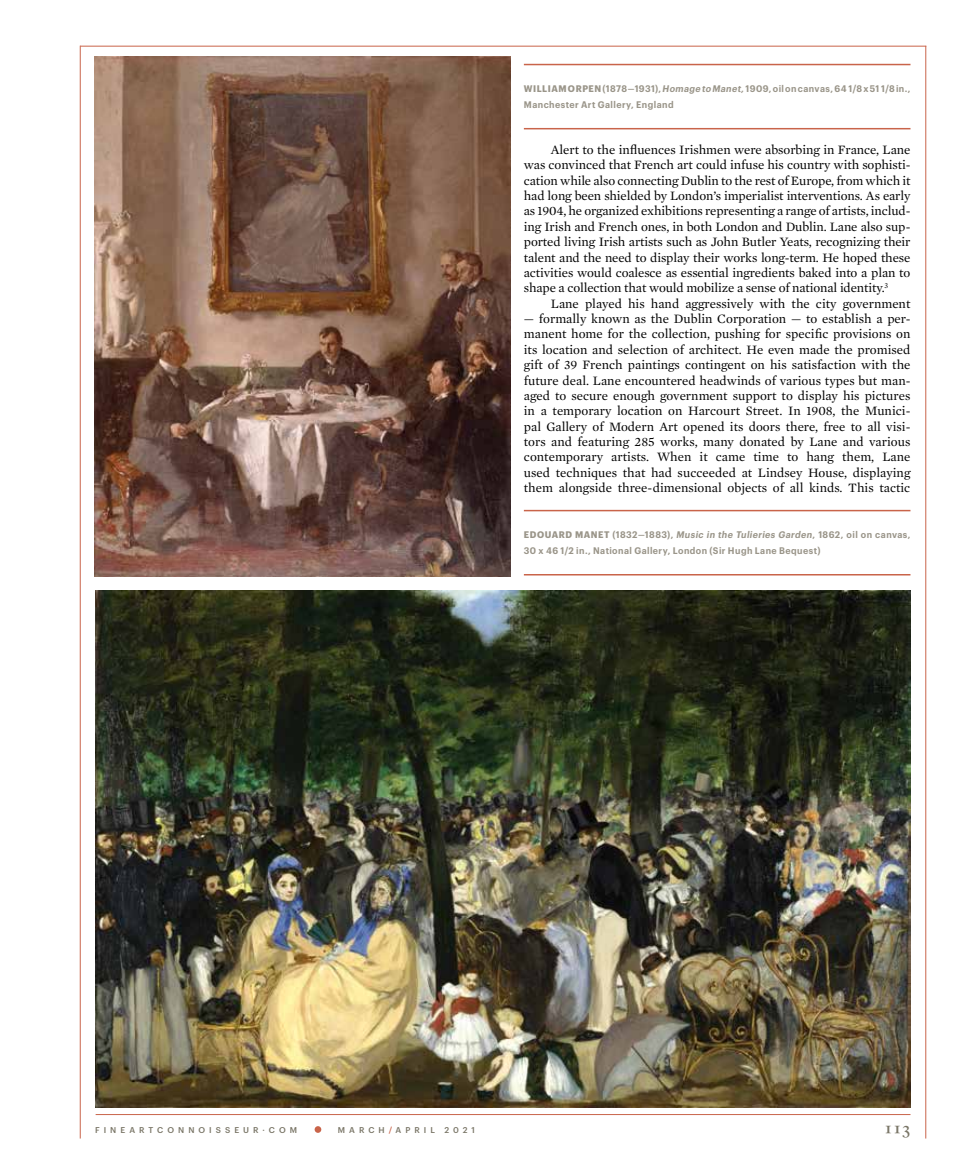
<style>
.page{position:relative;width:972px;height:1175px;background:#fff}
.page>*{position:absolute;margin:0;border:0;box-sizing:border-box;transform-origin:0 0}
.t1{font:700 16.5px "Caslon Classico";color:#7a7667}
.t2{font:13.05px/15.5px "Mercury Text G1";color:#000;text-align:justify}
.t3{font:600 9.3px/15.3px "Graphik Narrow";letter-spacing:.045em;color:#9a9589}
.t4{font:500 8.25px "Graphik";letter-spacing:.485em;color:#7a7667}
.s1{font-weight:700}
.s2{font-style:italic}
.s3{color:#c9644a}
</style>
<div class="page">
<hr style="left:96px;top:1114px;width:814px;height:1px;background:#c9644a">
<hr style="left:80px;top:46px;width:846px;height:1px;background:#c9644a">
<hr style="left:80px;top:46px;width:1px;height:1092px;background:#c9644a">
<hr style="left:925px;top:46px;width:1px;height:1092px;background:#c9644a">
<svg style="left:315px;top:1126px;width:6px;height:6px"></svg>
<hr style="left:524px;top:510px;width:386px;height:1px;background:#c9644a">
<hr style="left:524px;top:574px;width:386px;height:1px;background:#c9644a">
<img style="left:96px;top:590px;width:814px;height:517px">
<img style="left:95px;top:57px;width:415px;height:519px">
<hr style="left:524px;top:64px;width:387px;height:1px;background:#c9644a">
<hr style="left:524px;top:128px;width:387px;height:1px;background:#c9644a">
<p class="t3" style="left:524px;top:81px;width:388px"><span class="s1">WILLIAM ORPEN</span> (1878–1931), <span class="s2">Homage to Manet,</span> 1909, oil on canvas, 64 1/8 x 51 1/8 in.,<br>Manchester Art Gallery, England</p>
<p class="t2" style="left:524px;top:141px;width:388px;text-indent:27px">Alert to the influences Irishmen were absorbing in France, Lane was convinced that French art could infuse his country with sophisti&shy;cation while also connecting Dublin to the rest of Europe, from which it had long been shielded by London’s imperialist interventions. As early as 1904, he organized exhibitions representing a range of artists, includ&shy;ing Irish and French ones, in both London and Dublin. Lane also sup&shy;ported living Irish artists such as John Butler Yeats, recognizing their talent and the need to display their works long-term. He hoped these activities would coalesce as essential ingredients baked into a plan to shape a collection that would mobilize a sense of national identity.<sup>3</sup></p>
<p class="t2" style="left:551px;top:295px;width:361px">Lane played his hand aggressively with the city government</p>
<p class="t2" style="left:524px;top:310px;width:388px">— formally known as the Dublin Corporation — to establish a per&shy;manent home for the collection, pushing for specific provisions on its location and selection of architect. He even made the promised gift of 39 French paintings contingent on his satisfaction with the future deal. Lane encountered headwinds of various types but man&shy;aged to secure enough government support to display his pictures in a temporary location on Harcourt Street. In 1908, the Munici&shy;pal Gallery of Modern Art opened its doors there, free to all visi&shy;tors and featuring 285 works, many donated by Lane and various contemporary artists. When it came time to hang them, Lane used techniques that had succeeded at Lindsey House, displaying them alongside three-dimensional objects of all kinds. This tactic</p>
<p class="t3" style="left:524px;top:527px;width:388px"><span class="s1">EDOUARD MANET</span> (1832–1883), <span class="s2">Music in the Tulieries Garden</span>, 1862, oil on canvas,<br>30 x 46 1/2 in., National Gallery, London (Sir Hugh Lane Bequest)</p>
<p class="t4" style="left:95px;top:1124px;width:204px">FINEARTCONNOISSEUR·COM</p>
<p class="t4" style="left:338px;top:1124px;width:138px">MARCH<span class="s3">/</span>APRIL 2021</p>
<p class="t1" style="left:884px;top:1117px;width:28px">113</p>
</div>
